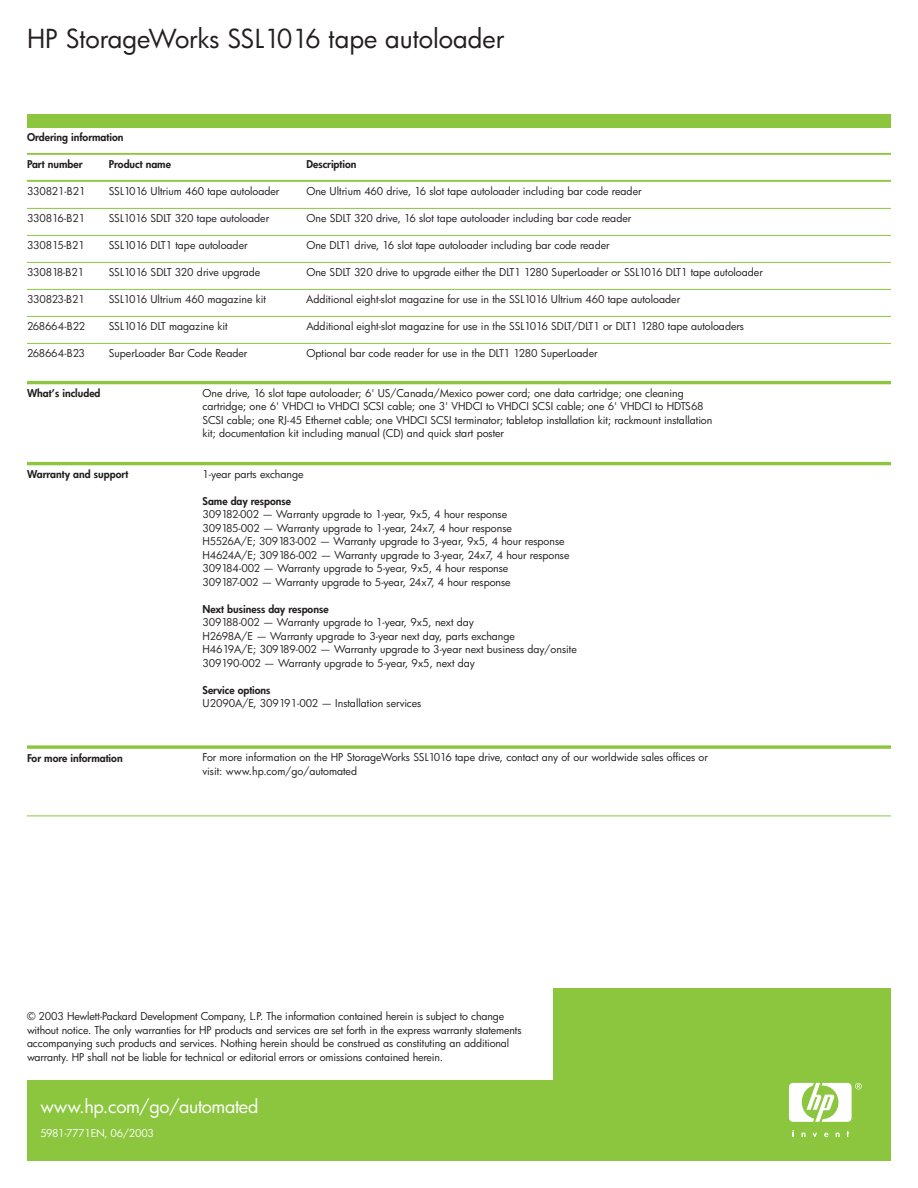
<style>
.page{position:relative;width:918px;height:1188px;background:#fff}
.page>*{position:absolute;margin:0;border:0;box-sizing:border-box;transform-origin:0 0}
.t1{font:25.5px "Futura";color:#231f20}
.t2{font:18px "Futura";letter-spacing:-.02em;color:#fff}
.t3{font:10.5px/13.5px "Futura";letter-spacing:-.005em;color:#231f20}
.t4{font:800 10.5px "Futura";color:#231f20}
.t5{font:10.5px "Futura";letter-spacing:-.03em;color:#231f20}
.t6{font:10.5px "Futura";letter-spacing:-.02em;color:#fff}
</style>
<div class="page">
<hr style="left:27px;top:153px;width:864px;height:2px;background:#8bc63e">
<hr style="left:27px;top:180px;width:864px;height:2px;background:#8bc63e">
<hr style="left:27px;top:208px;width:864px;height:1px;background:#8bc63e">
<hr style="left:27px;top:235px;width:864px;height:1px;background:#8bc63e">
<hr style="left:27px;top:262px;width:864px;height:1px;background:#8bc63e">
<hr style="left:27px;top:289px;width:864px;height:1px;background:#8bc63e">
<hr style="left:27px;top:316px;width:864px;height:1px;background:#8bc63e">
<hr style="left:27px;top:343px;width:864px;height:1px;background:#8bc63e">
<hr style="left:27px;top:381px;width:864px;height:3px;background:#8bc63e">
<hr style="left:27px;top:462px;width:864px;height:3px;background:#8bc63e">
<svg style="left:27px;top:745px;width:864px;height:4px;background:#9cce5b"></svg>
<hr style="left:27px;top:816px;width:864px;height:1px;background:#8bc63e">
<div style="left:554px;top:988px;width:337px;height:94px;background:#8bc63e"></div>
<div style="left:27px;top:1080px;width:864px;height:81px;background:#8bc63e"></div>
<svg style="left:813px;top:1133px;width:4px;height:4px"></svg>
<svg style="left:801px;top:1133px;width:5px;height:4px"></svg>
<svg style="left:836px;top:1133px;width:4px;height:4px"></svg>
<svg style="left:792px;top:1130px;width:2px;height:7px"></svg>
<svg style="left:824px;top:1133px;width:4px;height:4px"></svg>
<svg style="left:847px;top:1131px;width:2px;height:6px"></svg>
<svg style="left:789px;top:1083px;width:73px;height:39px"></svg>
<div style="left:27px;top:115px;width:864px;height:13px;background:#8bc63e"></div>
<h1 class="t1" style="left:27px;top:27px;width:479px">HP StorageWorks SSL1016 tape autoloader</h1>
<p class="t4" style="left:27px;top:132px;width:98px">Ordering information</p>
<p class="t4" style="left:27px;top:159px;width:57px">Part number</p>
<p class="t4" style="left:109px;top:159px;width:64px">Product name</p>
<p class="t4" style="left:306px;top:159px;width:52px">Description</p>
<p class="t3" style="left:27px;top:185px;width:60px">330821-B21</p>
<p class="t3" style="left:109px;top:185px;width:172px">SSL1016 Ultrium 460 tape autoloader</p>
<p class="t3" style="left:306px;top:185px;width:337px">One Ultrium 460 drive, 16 slot tape autoloader including bar code reader</p>
<p class="t3" style="left:27px;top:212px;width:60px">330816-B21</p>
<p class="t3" style="left:109px;top:212px;width:162px">SSL1016 SDLT 320 tape autoloader</p>
<p class="t3" style="left:307px;top:212px;width:326px">One SDLT 320 drive, 16 slot tape autoloader including bar code reader</p>
<p class="t3" style="left:27px;top:239px;width:59px">330815-B21</p>
<p class="t3" style="left:109px;top:239px;width:140px">SSL1016 DLT1 tape autoloader</p>
<p class="t3" style="left:306px;top:239px;width:305px">One DLT1 drive, 16 slot tape autoloader including bar code reader</p>
<p class="t3" style="left:27px;top:266px;width:59px">330818-B21</p>
<p class="t3" style="left:109px;top:266px;width:153px">SSL1016 SDLT 320 drive upgrade</p>
<p class="t3" style="left:306px;top:266px;width:458px">One SDLT 320 drive to upgrade either the DLT1 1280 SuperLoader or SSL1016 DLT1 tape autoloader</p>
<p class="t3" style="left:27px;top:293px;width:60px">330823-B21</p>
<p class="t3" style="left:109px;top:293px;width:159px">SSL1016 Ultrium 460 magazine kit</p>
<p class="t3" style="left:306px;top:293px;width:375px">Additional eight-slot magazine for use in the SSL1016 Ultrium 460 tape autoloader</p>
<p class="t5" style="left:27px;top:321px;width:60px">268664-B22</p>
<p class="t3" style="left:109px;top:320px;width:120px">SSL1016 DLT magazine kit</p>
<p class="t3" style="left:306px;top:320px;width:439px">Additional eight-slot magazine for use in the SSL1016 SDLT/DLT1 or DLT1 1280 tape autoloaders</p>
<p class="t5" style="left:27px;top:348px;width:60px">268664-B23</p>
<p class="t3" style="left:109px;top:347px;width:140px">SuperLoader Bar Code Reader</p>
<p class="t3" style="left:306px;top:347px;width:293px">Optional bar code reader for use in the DLT1 1280 SuperLoader</p>
<p class="t4" style="left:27px;top:388px;width:75px">What’s included</p>
<p class="t3" style="left:202px;top:387px;width:511px">One drive, 16 slot tape autoloader; 6' US/Canada/Mexico power cord; one data cartridge; one cleaning cartridge; one 6' VHDCI to VHDCI SCSI cable; one 3' VHDCI to VHDCI SCSI cable; one 6' VHDCI to HDTS68<br>SCSI cable; one RJ-45 Ethernet cable; one VHDCI SCSI terminator; tabletop installation kit; rackmount installation kit; documentation kit including manual (CD) and quick start poster</p>
<p class="t3" style="left:202px;top:468px;width:103px">1-year parts exchange</p>
<p class="t4" style="left:202px;top:496px;width:90px">Same day response</p>
<p class="t3" style="left:202px;top:509px;width:369px">309182-002 — Warranty upgrade to 1-year, 9x5, 4 hour response<br>309185-002 — Warranty upgrade to 1-year, 24x7, 4 hour response<br>H5526A/E; 309183-002 — Warranty upgrade to 3-year, 9x5, 4 hour response H4624A/E; 309186-002 — Warranty upgrade to 3-year, 24x7, 4 hour response 309184-002 — Warranty upgrade to 5-year, 9x5, 4 hour response<br>309187-002 — Warranty upgrade to 5-year, 24x7, 4 hour response</p>
<p class="t4" style="left:202px;top:604px;width:128px">Next business day response</p>
<p class="t3" style="left:202px;top:617px;width:376px">309188-002 — Warranty upgrade to 1-year, 9x5, next day<br>H2698A/E — Warranty upgrade to 3-year next day, parts exchange<br>H4619A/E; 309189-002 — Warranty upgrade to 3-year next business day/onsite 309190-002 — Warranty upgrade to 5-year, 9x5, next day</p>
<p class="t4" style="left:202px;top:685px;width:70px">Service options</p>
<p class="t3" style="left:202px;top:698px;width:221px">U2090A/E, 309191-002 — Installation services</p>
<p class="t4" style="left:27px;top:469px;width:103px">Warranty and support</p>
<p class="t4" style="left:27px;top:753px;width:97px">For more information</p>
<p class="t3" style="left:202px;top:752px;width:507px">For more information on the HP StorageWorks SSL1016 tape drive, contact any of our worldwide sales offices or visit: www.hp.com/go/automated</p>
<p class="t3" style="left:27px;top:1011px;width:496px">© 2003 Hewlett-Packard Development Company, L.P. The information contained herein is subject to change without notice. The only warranties for HP products and services are set forth in the express warranty statements accompanying such products and services. Nothing herein should be construed as constituting an additional warranty. HP shall not be liable for technical or editorial errors or omissions contained herein.</p>
<h2 class="t2" style="left:40px;top:1098px;width:219px">www.hp.com/go/automated</h2>
<p class="t6" style="left:40px;top:1129px;width:115px">5981-7771EN, 06/2003</p>
</div>
